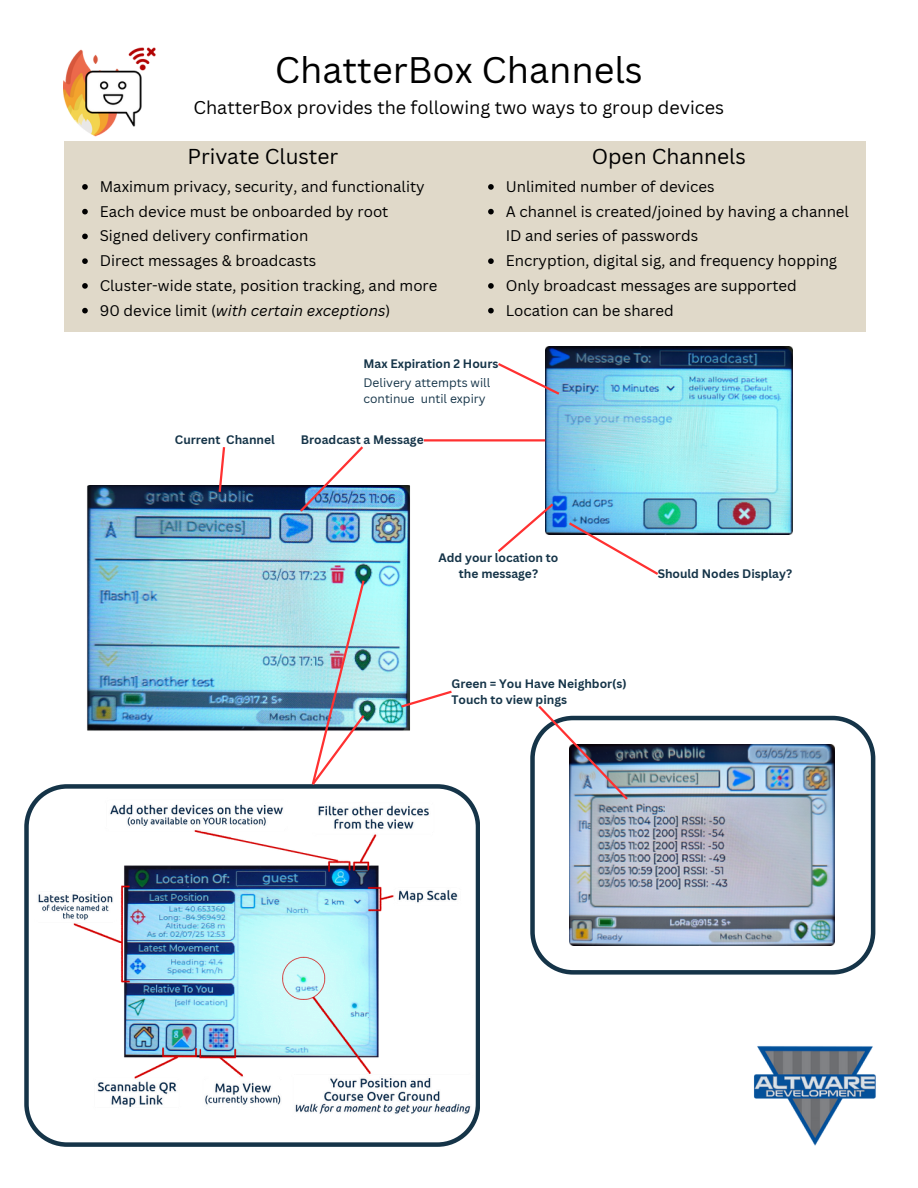
<style>
.page{position:relative;width:918px;height:1188px;background:#fff}
.page>*{position:absolute;margin:0;border:0;box-sizing:border-box;transform-origin:0 0}
.t1{font:36px "Canva Sans";color:#000}
.t2{font:21px "Canva Sans";color:#000}
.t3{font:18px "Canva Sans";color:#000}
.t4{font:15px/24.8px "Canva Sans";color:#000}
.t5{font:italic 15px "Canva Sans";color:#000}
.t6{font:700 12px/16px "Canva Sans";color:#153448}
.t7{font:12px/16px "Canva Sans";color:#153448}
.s1{font-style:normal}
</style>
<div class="page">
<img style="left:87px;top:485px;width:323px;height:246px">
<svg style="left:530px;top:716px;width:345px;height:259px"></svg>
<img style="left:569px;top:745px;width:266px;height:201px">
<img style="left:545px;top:346px;width:248px;height:188px">
<svg style="left:24px;top:784px;width:456px;height:362px"></svg>
<img style="left:536px;top:706px;width:94px;height:96px">
<img style="left:310px;top:578px;width:57px;height:209px">
<hr style="left:424px;top:439px;width:121px;height:3px;background:#ff3131">
<svg style="left:217px;top:447px;width:10px;height:47px"></svg>
<img style="left:298px;top:446px;width:68px;height:68px">
<svg style="left:399px;top:689px;width:53px;height:20px"></svg>
<svg style="left:498px;top:361px;width:64px;height:36px"></svg>
<svg style="left:498px;top:501px;width:58px;height:51px"></svg>
<svg style="left:567px;top:520px;width:94px;height:55px"></svg>
<img style="left:754px;top:1046px;width:122px;height:100px">
<img style="left:64px;top:47px;width:92px;height:90px">
<div style="left:64px;top:142px;width:801px;height:190px;background:#e0d9c9"></div>
<svg style="left:82px;top:184px;width:6px;height:6px"></svg>
<svg style="left:82px;top:209px;width:6px;height:5px"></svg>
<svg style="left:82px;top:234px;width:6px;height:5px"></svg>
<svg style="left:82px;top:258px;width:6px;height:6px"></svg>
<svg style="left:82px;top:283px;width:6px;height:6px"></svg>
<svg style="left:82px;top:308px;width:6px;height:5px"></svg>
<svg style="left:488px;top:184px;width:6px;height:6px"></svg>
<svg style="left:488px;top:209px;width:6px;height:5px"></svg>
<svg style="left:488px;top:258px;width:6px;height:6px"></svg>
<svg style="left:488px;top:283px;width:6px;height:6px"></svg>
<svg style="left:488px;top:308px;width:6px;height:5px"></svg>
<p class="t1" style="left:275px;top:45px;width:369px">ChatterBox Channels</p>
<p class="t3" style="left:194px;top:95px;width:532px">ChatterBox provides the following two ways to group devices</p>
<p class="t2" style="left:592px;top:141px;width:156px">Open Channels</p>
<p class="t4" style="left:506px;top:174px;width:210px">Unlimited number of devices</p>
<p class="t4" style="left:506px;top:199px;width:345px">A channel is created/joined by having a channel<br>ID and series of passwords</p>
<h5 class="t4" style="left:506px;top:248px;width:333px">Encryption, digital sig, and frequency hopping</h5>
<p class="t4" style="left:506px;top:273px;width:293px">Only broadcast messages are supported</p>
<p class="t4" style="left:506px;top:298px;width:170px">Location can be shared</p>
<p class="t2" style="left:187px;top:141px;width:153px">Private Cluster</p>
<p class="t4" style="left:100px;top:174px;width:326px">Maximum privacy, security, and functionality</p>
<p class="t4" style="left:100px;top:199px;width:290px">Each device must be onboarded by root</p>
<p class="t4" style="left:100px;top:223px;width:210px">Signed delivery confirmation</p>
<h2 class="t4" style="left:100px;top:248px;width:218px">Direct messages &amp; broadcasts</h2>
<p class="t4" style="left:100px;top:273px;width:339px">Cluster-wide state, position tracking, and more</p>
<p class="t5" style="left:100px;top:300px;width:292px"><span class="s1">90 device limit (</span>with certain exceptions<span class="s1">)</span></p>
<h3 class="t6" style="left:364px;top:355px;width:136px">Max Expiration 2 Hours</h3>
<h5 class="t6" style="left:175px;top:431px;width:101px">Current Channel</h5>
<h5 class="t7" style="left:364px;top:375px;width:128px">Delivery attempts will continue until expiry</h5>
<h1 class="t6" style="left:301px;top:432px;width:124px">Broadcast a Message</h1>
<p class="t6" style="left:438px;top:549px;width:122px;text-align:center">Add your location to the message?</p>
<h2 class="t6" style="left:658px;top:565px;width:136px">Should Nodes Display?</h2>
<p class="t6" style="left:451px;top:675px;width:177px">Green = You Have Neighbor(s)<br>Touch to view pings</p>
</div>
